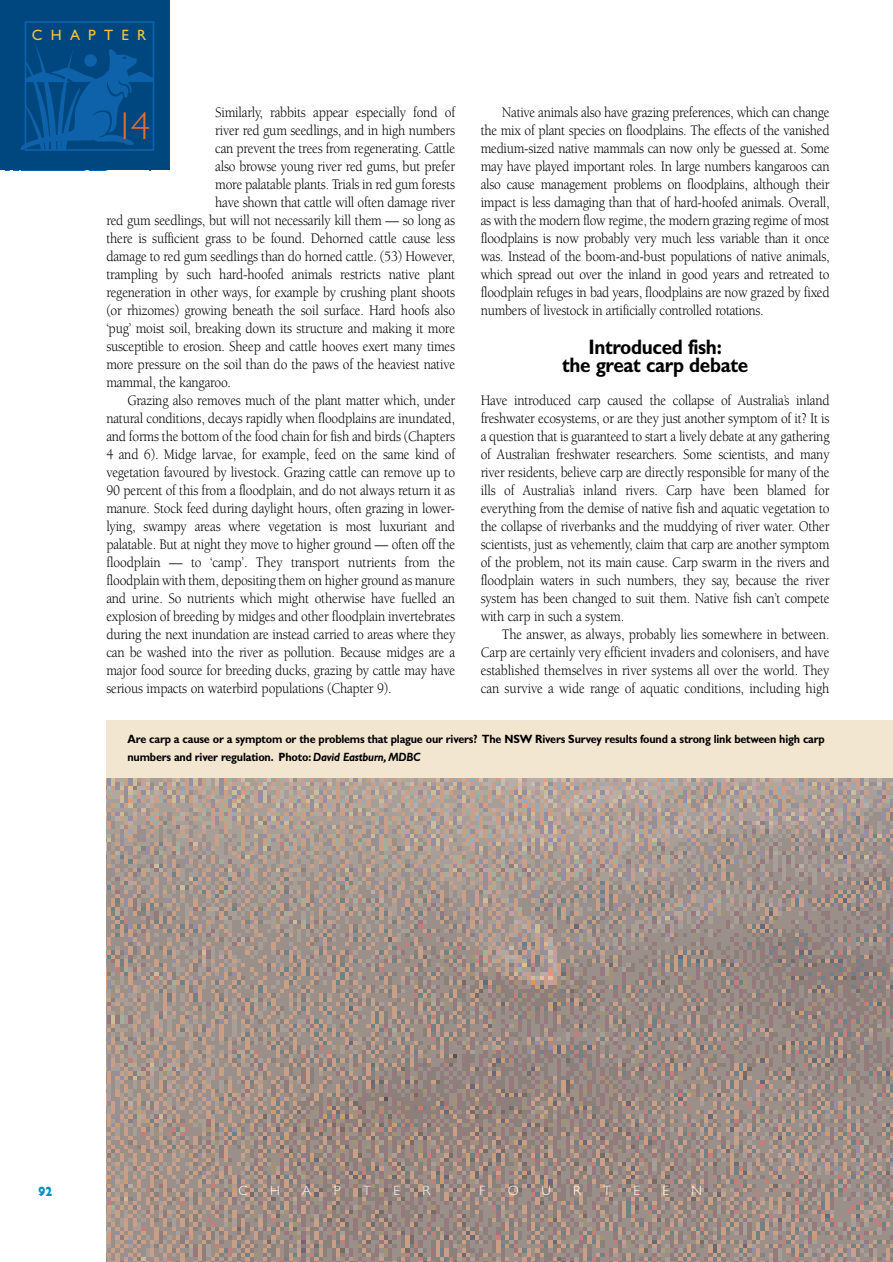
<style>
.page{position:relative;width:893px;height:1262px;background:#fff}
.page>*{position:absolute;margin:0;border:0;box-sizing:border-box;transform-origin:0 0}
.t1{font:300 39px "Gill Sans";color:#e96d2c}
.t2{font:700 21px/18px "Gill Sans";letter-spacing:-.015em;color:#000;text-align:center;scale:.9 1}
.t3{font:15px/18px "Berkeley";letter-spacing:-.015em;color:#000;text-align:justify;scale:.9 1}
.t4{font:15px "Gill Sans";letter-spacing:.55em;color:#f5c536}
.t5{font:300 13.5px "Gill Sans";color:#fff}
.t6{font:800 13.5px "Gill Sans";color:#0094bc;scale:.8 1}
.t7{font:700 12px/18px "Gill Sans";letter-spacing:-.015em;color:#000;scale:.9 1}
.s1{font-style:italic}
</style>
<div class="page">
<div style="left:0;top:0;width:170px;height:170px;background:#00477f"></div>
<div style="left:25px;top:21px;width:129px;height:130px;border:2px solid #0d62a9"></div>
<svg style="left:20px;top:27px;width:134px;height:124px"></svg>
<div style="left:106px;top:720px;width:786px;height:542px;background:#f2e6d1"></div>
<img style="left:106px;top:778px;width:786px;height:484px">
<p class="t4" style="left:32px;top:29px;width:116px">CHAPTER</p>
<p class="t3" style="left:215px;top:105px;width:268px">Similarly, rabbits appear especially fond of</p>
<p class="t3" style="left:215px;top:123px;width:268px">river red gum seedlings, and in high numbers</p>
<p class="t3" style="left:215px;top:141px;width:268px">can prevent the trees from regenerating. Cattle</p>
<p class="t3" style="left:215px;top:159px;width:268px">also browse young river red gums, but prefer</p>
<p class="t3" style="left:215px;top:177px;width:268px">more palatable plants. Trials in red gum forests</p>
<p class="t3" style="left:215px;top:195px;width:268px">have shown that cattle will often damage river</p>
<p class="t3" style="left:106px;top:213px;width:389px">red gum seedlings, but will not necessarily kill them — so long as</p>
<p class="t3" style="left:106px;top:231px;width:389px">there is sufficient grass to be found. Dehorned cattle cause less</p>
<p class="t3" style="left:106px;top:249px;width:389px">damage to red gum seedlings than do horned cattle. (53) However,</p>
<p class="t3" style="left:106px;top:267px;width:389px">trampling by such hard-hoofed animals restricts native plant</p>
<p class="t3" style="left:106px;top:285px;width:389px">regeneration in other ways, for example by crushing plant shoots</p>
<p class="t3" style="left:106px;top:303px;width:389px">(or rhizomes) growing beneath the soil surface. Hard hoofs also</p>
<p class="t3" style="left:106px;top:321px;width:389px">‘pug’ moist soil, breaking down its structure and making it more</p>
<p class="t3" style="left:106px;top:339px;width:389px">susceptible to erosion. Sheep and cattle hooves exert many times</p>
<p class="t3" style="left:106px;top:357px;width:389px">more pressure on the soil than do the paws of the heaviest native</p>
<p class="t3" style="left:106px;top:375px;width:140px">mammal, the kangaroo.</p>
<p class="t3" style="left:127px;top:393px;width:366px">Grazing also removes much of the plant matter which, under</p>
<p class="t3" style="left:106px;top:411px;width:389px">natural conditions, decays rapidly when floodplains are inundated,</p>
<p class="t3" style="left:106px;top:429px;width:389px">and forms the bottom of the food chain for fish and birds (Chapters</p>
<p class="t3" style="left:106px;top:447px;width:389px">4 and 6). Midge larvae, for example, feed on the same kind of</p>
<p class="t3" style="left:106px;top:465px;width:389px">vegetation favoured by livestock. Grazing cattle can remove up to</p>
<p class="t3" style="left:106px;top:483px;width:389px">90 percent of this from a floodplain, and do not always return it as</p>
<p class="t3" style="left:106px;top:501px;width:389px">manure. Stock feed during daylight hours, often grazing in lower-</p>
<p class="t3" style="left:106px;top:519px;width:389px">lying, swampy areas where vegetation is most luxuriant and</p>
<p class="t3" style="left:106px;top:537px;width:389px">palatable. But at night they move to higher ground — often off the</p>
<p class="t3" style="left:106px;top:555px;width:389px">floodplain — to ‘camp’. They transport nutrients from the</p>
<p class="t3" style="left:106px;top:573px;width:389px">floodplain with them, depositing them on higher ground as manure</p>
<p class="t3" style="left:106px;top:591px;width:389px">and urine. So nutrients which might otherwise have fuelled an</p>
<p class="t3" style="left:106px;top:609px;width:389px">explosion of breeding by midges and other floodplain invertebrates</p>
<p class="t3" style="left:106px;top:627px;width:389px">during the next inundation are instead carried to areas where they</p>
<p class="t3" style="left:106px;top:645px;width:389px">can be washed into the river as pollution. Because midges are a</p>
<p class="t3" style="left:106px;top:663px;width:389px">major food source for breeding ducks, grazing by cattle may have</p>
<p class="t3" style="left:106px;top:681px;width:318px">serious impacts on waterbird populations (Chapter 9).</p>
<h1 class="t1" style="left:115px;top:112px;width:37px">14</h1>
<p class="t3" style="left:480px;top:105px;width:389px;text-indent:21px">Native animals also have grazing preferences, which can change the mix of plant species on floodplains. The effects of the vanished medium-sized native mammals can now only be guessed at. Some may have played important roles. In large numbers kangaroos can also cause management problems on floodplains, although their impact is less damaging than that of hard-hoofed animals. Overall, as with the modern flow regime, the modern grazing regime of most floodplains is now probably very much less variable than it once was. Instead of the boom-and-bust populations of native animals, which spread out over the inland in good years and retreated to floodplain refuges in bad years, floodplains are now grazed by fixed numbers of livestock in artificially controlled rotations.</p>
<h2 class="t2" style="left:562px;top:340px;width:208px">Introduced fish:<br>the great carp debate</h2>
<p class="t3" style="left:480px;top:393px;width:389px">Have introduced carp caused the collapse of Australia’s inland freshwater ecosystems, or are they just another symptom of it? It is a question that is guaranteed to start a lively debate at any gathering of Australian freshwater researchers. Some scientists, and many river residents, believe carp are directly responsible for many of the ills of Australia’s inland rivers. Carp have been blamed for everything from the demise of native fish and aquatic vegetation to the collapse of riverbanks and the muddying of river water. Other scientists, just as vehemently, claim that carp are another symptom of the problem, not its main cause. Carp swarm in the rivers and floodplain waters in such numbers, they say, because the river system has been changed to suit them. Native fish can’t compete with carp in such a system.</p>
<p class="t3" style="left:480px;top:627px;width:389px;text-indent:21px">The answer, as always, probably lies somewhere in between.<br>Carp are certainly very efficient invaders and colonisers, and have established themselves in river systems all over the world. They can survive a wide range of aquatic conditions, including high</p>
<p class="t7" style="left:128px;top:731px;width:776px">Are carp a cause or a symptom or the problems that plague our rivers? The NSW Rivers Survey results found a strong link between high carp numbers and river regulation. Photo: <span class="s1">David Eastburn, MDBC</span></p>
<p class="t6" style="left:38px;top:1186px;width:19px">92</p>
<p class="t5" style="left:238px;top:1186px;width:11px">C</p>
<p class="t5" style="left:270px;top:1186px;width:11px">H</p>
<p class="t5" style="left:302px;top:1186px;width:11px">A</p>
<p class="t5" style="left:334px;top:1186px;width:8px">P</p>
<p class="t5" style="left:363px;top:1186px;width:9px">T</p>
<p class="t5" style="left:393px;top:1186px;width:8px">E</p>
<p class="t5" style="left:422px;top:1186px;width:9px">R</p>
<p class="t5" style="left:479px;top:1186px;width:7px">F</p>
<p class="t5" style="left:507px;top:1186px;width:13px">O</p>
<p class="t5" style="left:541px;top:1186px;width:11px">U</p>
<p class="t5" style="left:573px;top:1186px;width:9px">R</p>
<p class="t5" style="left:603px;top:1186px;width:9px">T</p>
<p class="t5" style="left:633px;top:1186px;width:8px">E</p>
<p class="t5" style="left:662px;top:1186px;width:8px">E</p>
<p class="t5" style="left:691px;top:1186px;width:12px">N</p>
</div>
